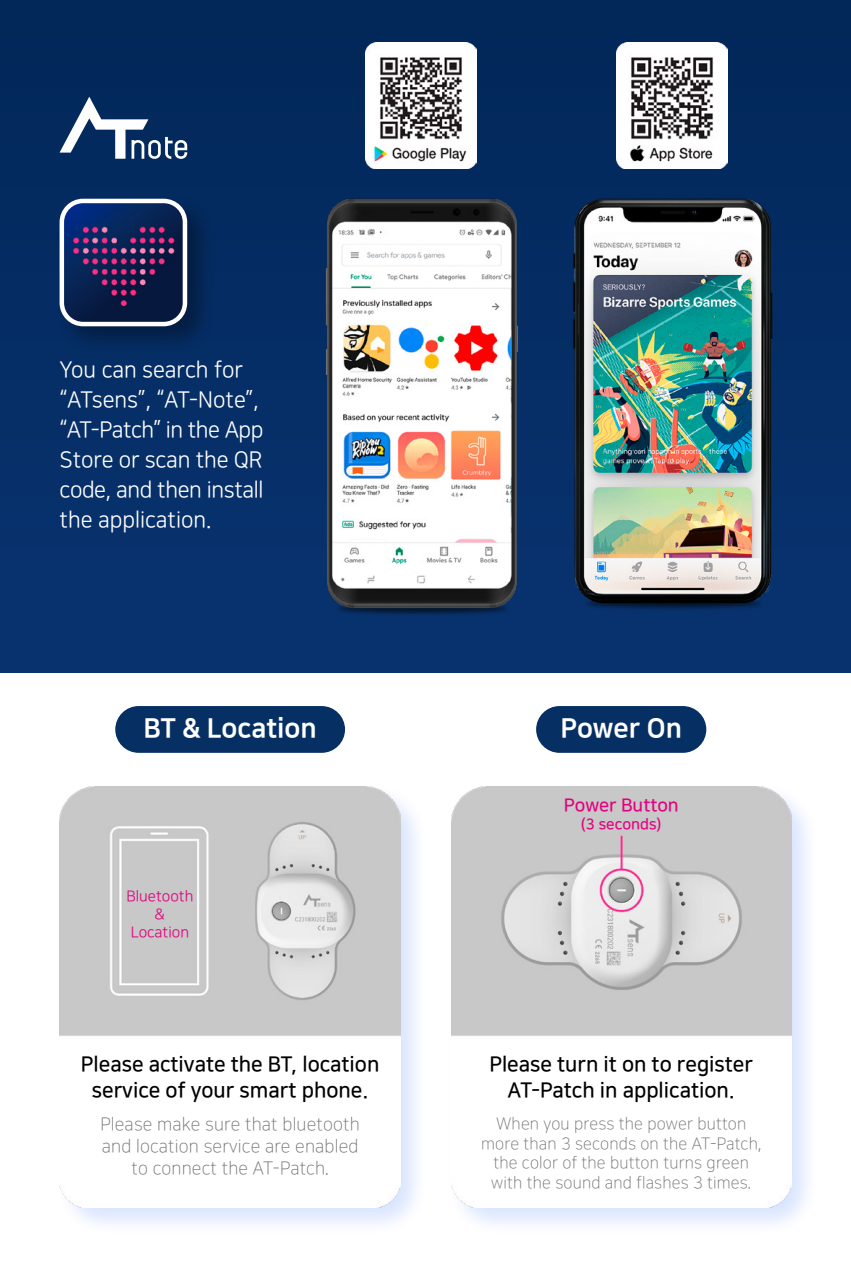
<style>
.page{position:relative;width:851px;height:1276px;background:#fff}
.page>*{position:absolute;margin:0;border:0;box-sizing:border-box;transform-origin:0 0}
.t1{font:27px "Nanum Square EB";color:#fff}
.t2{font:22.5px/30px "Nanum Square R";letter-spacing:-.005em;color:#fff}
.t3{font:21px/26.4px "Nanum Square B";color:#000;text-align:center}
.t4{font:18px/21.6px "Nanum Square L";letter-spacing:.01em;color:#706f6f;text-align:center}
.t5{font:18px "Nanum Square B";color:#e4007f}
.t6{font:16.5px/19.5px "Nanum Square L";letter-spacing:.01em;color:#706f6f;text-align:center}
.t7{font:15px/18px "Nanum Square R";color:#e4007f;text-align:center}
.t8{font:15px "Nanum Square B";color:#e4007f}
</style>
<div class="page">
<div style="left:446px;top:782px;width:373px;height:454px;background:#0051ff;opacity:.15"></div>
<img style="left:451px;top:787px;width:340px;height:421px">
<div style="left:55px;top:782px;width:373px;height:454px;background:#0051ff;opacity:.15"></div>
<img style="left:60px;top:787px;width:340px;height:421px">
<div style="left:115px;top:706px;width:230px;height:47px;background:#062f64;border-radius:23px"></div>
<div style="left:536px;top:706px;width:170px;height:47px;background:#062f64;border-radius:23px"></div>
<div style="left:0;top:0;width:850px;height:672px;background:#052e65"></div>
<div style="left:55px;top:195px;width:161px;height:159px;background:#000;opacity:.34"></div>
<img style="left:62px;top:201px;width:123px;height:123px">
<div style="left:60px;top:199px;width:127px;height:127px;border:4px solid #fff;border-radius:21px"></div>
<svg style="left:60px;top:97px;width:127px;height:62px"></svg>
<img style="left:325px;top:198px;width:193px;height:416px">
<img style="left:573px;top:198px;width:200px;height:410px">
<img style="left:366px;top:43px;width:110px;height:126px">
<img style="left:617px;top:43px;width:110px;height:126px">
<h2 class="t2" style="left:60px;top:355px;width:205px">You can search for “ATsens”, “AT-Note”, “AT-Patch” in the App<br>Store or scan the QR code, and then install the application.</h2>
<h1 class="t1" style="left:143px;top:714px;width:175px">BT &amp; Location</h1>
<h1 class="t1" style="left:560px;top:714px;width:123px">Power On</h1>
<p class="t7" style="left:126px;top:887px;width:68px">Bluetooth &amp;<br>Location</p>
<p class="t3" style="left:81px;top:1051px;width:300px">Please activate the BT, location service of your smart phone.</p>
<p class="t4" style="left:101px;top:1114px;width:260px">Please make sure that bluetooth and location service are enabled to connect the AT-Patch.</p>
<p class="t5" style="left:563px;top:795px;width:116px">Power Button</p>
<p class="t8" style="left:580px;top:816px;width:82px">(3 seconds)</p>
<p class="t3" style="left:489px;top:1051px;width:265px">Please turn it on to register<br>AT-Patch in application.</p>
<p class="t6" style="left:481px;top:1114px;width:281px">When you press the power button more than 3 seconds on the AT-Patch, the color of the button turns green with the sound and flashes 3 times.</p>
</div>
